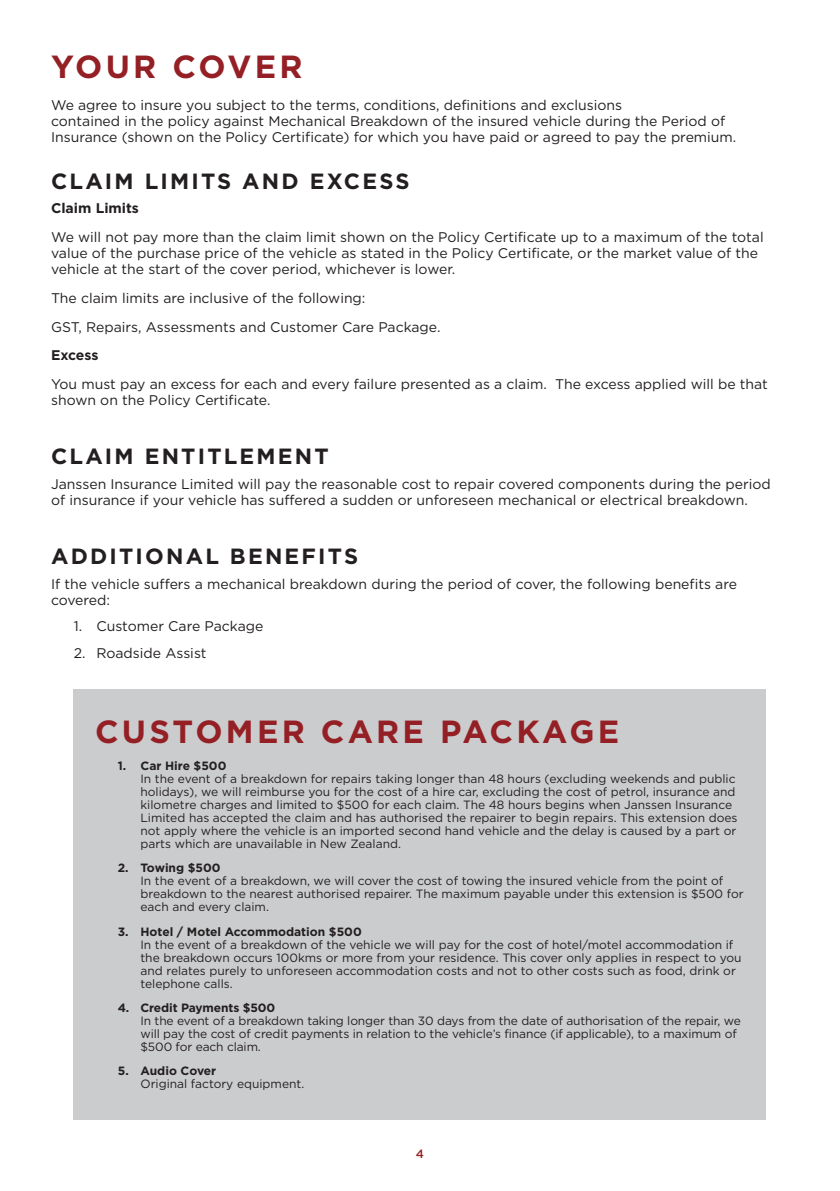
<style>
.page{position:relative;width:840px;height:1191px;background:#fff}
.page>*{position:absolute;margin:0;border:0;box-sizing:border-box;transform-origin:0 0}
.Standard_Paragraph_7_8{font:700 32px "Gotham HTF";letter-spacing:.1em;color:#942025}
.t1{font:700 22px "Gotham HTF";letter-spacing:.1em;color:#231f20}
.Standard_Paragraph_7_8-2{font:14px/16px "Gotham HTF";color:#231f20}
.Standard_Paragraph_7_8-3{font:700 14px "Gotham HTF";color:#231f20}
.t2{font:12px/13px "Gotham HTF";color:#231f20}
.t3{font:500 12px "Gotham HTF";color:#942025}
.s1{font-weight:700}
</style>
<div class="page">
<div style="left:74px;top:689px;width:691px;height:431px;background:#cbccce"></div>
<p class="Standard_Paragraph_7_8" style="left:51px;top:48px;width:253px">YOUR COVER</p>
<p class="Standard_Paragraph_7_8-2" style="left:51px;top:97px;width:686px">We agree to insure you subject to the terms, conditions, definitions and exclusions<br>contained in the policy against Mechanical Breakdown of the insured vehicle during the Period of<br>Insurance (shown on the Policy Certificate) for which you have paid or agreed to pay the premium.</p>
<p class="t1" style="left:51px;top:168px;width:360px">CLAIM LIMITS AND EXCESS</p>
<p class="Standard_Paragraph_7_8-3" style="left:51px;top:200px;width:89px">Claim Limits</p>
<p class="Standard_Paragraph_7_8-2" style="left:51px;top:229px;width:713px">We will not pay more than the claim limit shown on the Policy Certificate up to a maximum of the total value of the purchase price of the vehicle as stated in the Policy Certificate, or the market value of the vehicle at the start of the cover period, whichever is lower.</p>
<p class="Standard_Paragraph_7_8-2" style="left:51px;top:289px;width:316px">The claim limits are inclusive of the following:</p>
<p class="Standard_Paragraph_7_8-2" style="left:51px;top:318px;width:391px">GST, Repairs, Assessments and Customer Care Package.</p>
<p class="Standard_Paragraph_7_8-3" style="left:51px;top:347px;width:49px">Excess</p>
<p class="Standard_Paragraph_7_8-2" style="left:51px;top:376px;width:717px">You must pay an excess for each and every failure presented as a claim. The excess applied will be that shown on the Policy Certificate.</p>
<p class="t1" style="left:51px;top:444px;width:279px">CLAIM ENTITLEMENT</p>
<p class="Standard_Paragraph_7_8-2" style="left:51px;top:476px;width:720px">Janssen Insurance Limited will pay the reasonable cost to repair covered components during the period of insurance if your vehicle has suffered a sudden or unforeseen mechanical or electrical breakdown.</p>
<p class="t1" style="left:51px;top:544px;width:308px">ADDITIONAL BENEFITS</p>
<p class="Standard_Paragraph_7_8-2" style="left:51px;top:576px;width:687px">If the vehicle suffers a mechanical breakdown during the period of cover, the following benefits are covered:</p>
<p class="Standard_Paragraph_7_8-2" style="left:74px;top:617px;width:191px">1. Customer Care Package</p>
<p class="Standard_Paragraph_7_8-2" style="left:74px;top:645px;width:134px">2. Roadside Assist</p>
<p class="Standard_Paragraph_7_8" style="left:95px;top:713px;width:525px">CUSTOMER CARE PACKAGE</p>
<p class="t2" style="left:140px;top:759px;width:598px;text-indent:-23px"><span class="s1">1. Car Hire $500<br></span>In the event of a breakdown for repairs taking longer than 48 hours (excluding weekends and public holidays), we will reimburse you for the cost of a hire car, excluding the cost of petrol, insurance and kilometre charges and limited to $500 for each claim. The 48 hours begins when Janssen Insurance Limited has accepted the claim and has authorised the repairer to begin repairs. This extension does not apply where the vehicle is an imported second hand vehicle and the delay is caused by a part or parts which are unavailable in New Zealand.</p>
<p class="t2" style="left:140px;top:861px;width:604px;text-indent:-23px"><span class="s1">2. Towing $500<br></span>In the event of a breakdown, we will cover the cost of towing the insured vehicle from the point of breakdown to the nearest authorised repairer. The maximum payable under this extension is $500 for each and every claim.</p>
<p class="t2" style="left:140px;top:924px;width:602px;text-indent:-23px"><span class="s1">3. Hotel / Motel Accommodation $500<br></span>In the event of a breakdown of the vehicle we will pay for the cost of hotel/motel accommodation if the breakdown occurs 100kms or more from your residence. This cover only applies in respect to you and relates purely to unforeseen accommodation costs and not to other costs such as food, drink or telephone calls.</p>
<p class="t2" style="left:140px;top:1001px;width:601px;text-indent:-23px"><span class="s1">4. Credit Payments $500<br></span>In the event of a breakdown taking longer than 30 days from the date of authorisation of the repair, we will pay the cost of credit payments in relation to the vehicle’s finance (if applicable), to a maximum of $500 for each claim.</p>
<p class="t2" style="left:140px;top:1064px;width:165px;text-indent:-23px"><span class="s1">5. Audio Cover<br></span>Original factory equipment.</p>
<p class="t3" style="left:415px;top:1147px;width:10px">4</p>
</div>
